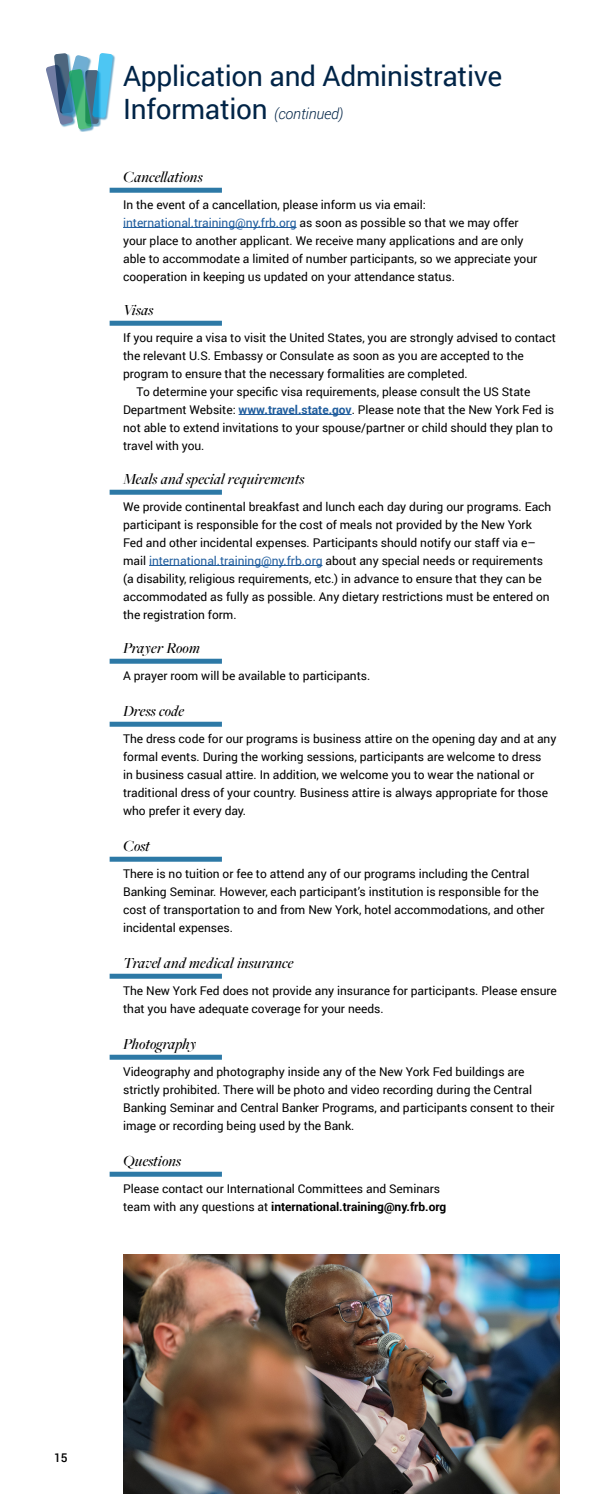
<style>
.page{position:relative;width:612px;height:1494px;background:#fff}
.page>*{position:absolute;margin:0;border:0;box-sizing:border-box;transform-origin:0 0}
.t1{font:28px/33px "Roboto";letter-spacing:-.01em;color:#002447}
.t2{font:italic 500 16px "Freight Big Pro";letter-spacing:.01em;color:#000}
.t3{font:12px/18px "Roboto";letter-spacing:-.005em;color:#000}
.t4{font:500 12px "Roboto";color:#000}
.s1{font-weight:300;font-style:italic;font-size:15px}
.s2{color:#215e9e}
.s3{font-weight:700;color:#215e9e}
.s4{font-weight:700}
</style>
<div class="page">
<svg style="left:113px;top:55px;width:2px;height:20px"></svg>
<svg style="left:79px;top:130px;width:14px;height:2px"></svg>
<svg style="left:46px;top:53px;width:67px;height:77px"></svg>
<div style="left:110px;top:188px;width:112px;height:5px;background:#2d79a6"></div>
<hr style="left:123px;top:227px;width:174px;height:1px;background:#215e9e">
<div style="left:110px;top:321px;width:112px;height:5px;background:#2d79a6"></div>
<hr style="left:239px;top:414px;width:113px;height:1px;background:#215e9e">
<div style="left:110px;top:490px;width:112px;height:5px;background:#2d79a6"></div>
<hr style="left:149px;top:565px;width:174px;height:1px;background:#215e9e">
<div style="left:110px;top:659px;width:112px;height:5px;background:#2d79a6"></div>
<div style="left:110px;top:722px;width:112px;height:5px;background:#2d79a6"></div>
<div style="left:110px;top:857px;width:112px;height:5px;background:#2d79a6"></div>
<div style="left:110px;top:974px;width:112px;height:5px;background:#2d79a6"></div>
<div style="left:110px;top:1055px;width:112px;height:5px;background:#2d79a6"></div>
<div style="left:110px;top:1172px;width:112px;height:5px;background:#2d79a6"></div>
<img style="left:123px;top:1255px;width:436px;height:239px">
<h1 class="t1" style="left:123px;top:59px;width:381px">Application and Administrative<br>Information <span class="s1">(continued)</span></h1>
<h2 class="t2" style="left:123px;top:166px;width:81px">Cancellations</h2>
<p class="t3" style="left:123px;top:195px;width:416px">In the event of a cancellation, please inform us via email: <span class="s2">international.training@ny.frb.org</span> as soon as possible so that we may offer your place to another applicant. We receive many applications and are only able to accommodate a limited of number participants, so we appreciate your cooperation in keeping us updated on your attendance status.</p>
<h2 class="t2" style="left:123px;top:299px;width:32px">Visas</h2>
<p class="t3" style="left:123px;top:328px;width:434px">If you require a visa to visit the United States, you are strongly advised to contact</p>
<p class="t3" style="left:123px;top:346px;width:402px">the relevant U.S. Embassy or Consulate as soon as you are accepted to the</p>
<p class="t3" style="left:123px;top:364px;width:346px">program to ensure that the necessary formalities are completed.</p>
<p class="t3" style="left:137px;top:382px;width:395px">To determine your specific visa requirements, please consult the US State</p>
<p class="t3" style="left:123px;top:400px;width:433px">Department Website: <span class="s3">www.travel.state.gov</span>. Please note that the New York Fed is</p>
<p class="t3" style="left:123px;top:418px;width:431px">not able to extend invitations to your spouse/partner or child should they plan to</p>
<p class="t3" style="left:123px;top:436px;width:83px">travel with you.</p>
<h2 class="t2" style="left:123px;top:468px;width:183px">Meals and special requirements</h2>
<p class="t3" style="left:123px;top:497px;width:430px">We provide continental breakfast and lunch each day during our programs. Each participant is responsible for the cost of meals not provided by the New York Fed and other incidental expenses. Participants should notify our staff via e– mail <span class="s2">international.training@ny.frb.org</span> about any special needs or requirements (a disability, religious requirements, etc.) in advance to ensure that they can be accommodated as fully as possible. Any dietary restrictions must be entered on the registration form.</p>
<h2 class="t2" style="left:123px;top:637px;width:78px">Prayer Room</h2>
<p class="t3" style="left:123px;top:666px;width:249px">A prayer room will be available to participants.</p>
<h2 class="t2" style="left:123px;top:700px;width:62px">Dress code</h2>
<p class="t3" style="left:123px;top:729px;width:435px">The dress code for our programs is business attire on the opening day and at any formal events. During the working sessions, participants are welcome to dress<br>in business casual attire. In addition, we welcome you to wear the national or traditional dress of your country. Business attire is always appropriate for those who prefer it every day.</p>
<h2 class="t2" style="left:123px;top:835px;width:28px">Cost</h2>
<p class="t3" style="left:123px;top:864px;width:423px">There is no tuition or fee to attend any of our programs including the Central Banking Seminar. However, each participant’s institution is responsible for the cost of transportation to and from New York, hotel accommodations, and other incidental expenses.</p>
<h2 class="t2" style="left:123px;top:952px;width:172px">Travel and medical insurance</h2>
<p class="t3" style="left:123px;top:981px;width:435px">The New York Fed does not provide any insurance for participants. Please ensure that you have adequate coverage for your needs.</p>
<h2 class="t2" style="left:123px;top:1033px;width:75px">Photography</h2>
<p class="t3" style="left:123px;top:1062px;width:433px">Videography and photography inside any of the New York Fed buildings are strictly prohibited. There will be photo and video recording during the Central Banking Seminar and Central Banker Programs, and participants consent to their image or recording being used by the Bank.</p>
<h2 class="t2" style="left:123px;top:1150px;width:60px">Questions</h2>
<p class="t3" style="left:123px;top:1179px;width:325px">Please contact our International Committees and Seminars team with any questions at <span class="s4">international.training@ny.frb.org</span></p>
<p class="t4" style="left:54px;top:1449px;width:15px">15</p>
</div>
